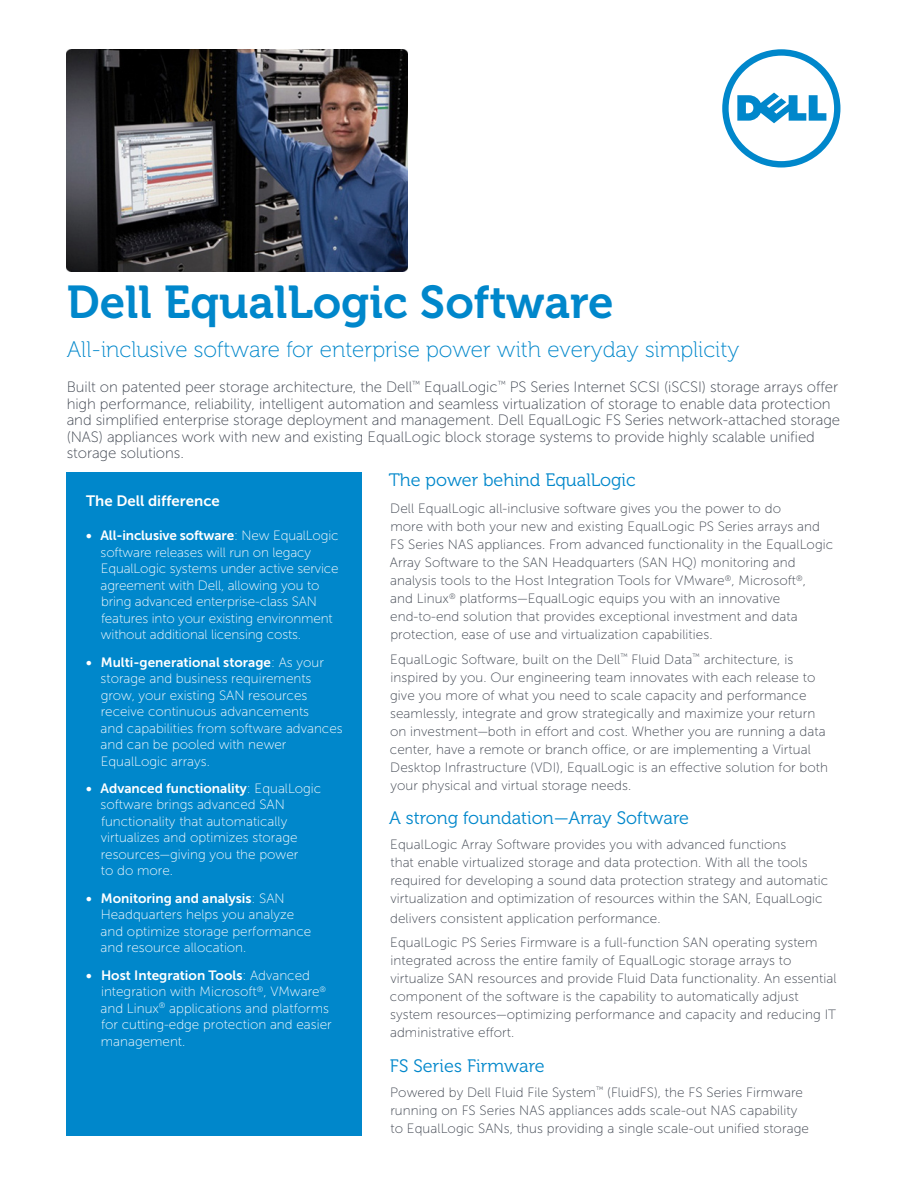
<style>
.page{position:relative;width:918px;height:1188px;background:#fff}
.page>*{position:absolute;margin:0;border:0;box-sizing:border-box;transform-origin:0 0}
.Header__main__Serif{font:45.9px "Museo For Dell 700";color:#0087cb}
.Header__main__Serif-2{font:22.5px "Museo For Dell 100";color:#0087cb}
.Paragraph_head_-_lev{font:18px "Museo For Dell 300";color:#0087cb}
.Paragraph_Text_1_-_9{font:15px/16.5px "Museo Sans For Dell 100";letter-spacing:-.005em;color:#3e444f}
.Sidebar_Headline_1{font:15px "Museo Sans For Dell 700";color:#fff}
.Paragraph_Text_1_-_9-2{font:13.5px/18px "Museo Sans For Dell 100";letter-spacing:.005em;color:#3e444f}
.t1{font:13.5px/16.5px "Museo Sans For Dell 100";color:#fff}
.Paragraph_head_-_lev-2{font:13.5px/18px "Museo Sans For Dell 100";letter-spacing:.005em;color:#3e444f}
.s1{font-family:"Museo Sans For Dell 700"}
</style>
<div class="page">
<img style="left:67px;top:49px;width:341px;height:223px">
<svg style="left:722px;top:49px;width:118px;height:119px"></svg>
<div style="left:67px;top:472px;width:295px;height:664px;background:#0087cb"></div>
<p class="Header__main__Serif" style="left:67px;top:277px;width:548px">Dell EqualLogic Software</p>
<p class="Header__main__Serif-2" style="left:67px;top:338px;width:674px">All-inclusive software for enterprise power with everyday simplicity</p>
<p class="Paragraph_Text_1_-_9" style="left:67px;top:379px;width:775px">Built on patented peer storage architecture, the Dell<sup>™</sup> EqualLogic<sup>™</sup> PS Series Internet SCSI (iSCSI) storage arrays offer high performance, reliability, intelligent automation and seamless virtualization of storage to enable data protection and simplified enterprise storage deployment and management. Dell EqualLogic FS Series network-attached storage (NAS) appliances work with new and existing EqualLogic block storage systems to provide highly scalable unified storage solutions.</p>
<p class="Sidebar_Headline_1" style="left:86px;top:493px;width:135px">The Dell difference</p>
<p class="t1" style="left:101px;top:528px;width:240px;text-indent:-15px"><span class="s1">• All-inclusive software</span>: New EqualLogic software releases will run on legacy EqualLogic systems under active service agreement with Dell, allowing you to bring advanced enterprise-class SAN features into your existing environment without additional licensing costs.</p>
<p class="t1" style="left:101px;top:654px;width:244px;text-indent:-15px"><span class="s1">• Multi-generational storage</span>: As your storage and business requirements grow, your existing SAN resources receive continuous advancements<br>and capabilities from software advances and can be pooled with newer EqualLogic arrays.</p>
<p class="t1" style="left:101px;top:780px;width:222px;text-indent:-15px"><span class="s1">• Advanced functionality</span>: EqualLogic software brings advanced SAN functionality that automatically virtualizes and optimizes storage resources—giving you the power<br>to do more.</p>
<p class="t1" style="left:101px;top:890px;width:212px;text-indent:-15px"><span class="s1">• Monitoring and analysis</span>: SAN<br>Headquarters helps you analyze and optimize storage performance and resource allocation.</p>
<p class="t1" style="left:101px;top:967px;width:233px;text-indent:-15px"><span class="s1">• Host Integration Tools</span>: Advanced integration with Microsoft<sup>®</sup>, VMware<sup>® </sup>and Linux<sup>®</sup> applications and platforms for cutting-edge protection and easier management.</p>
<p class="Paragraph_head_-_lev" style="left:389px;top:470px;width:248px">The power behind EqualLogic</p>
<p class="Paragraph_head_-_lev-2" style="left:390px;top:500px;width:445px">Dell EqualLogic all-inclusive software gives you the power to do<br>more with both your new and existing EqualLogic PS Series arrays and FS Series NAS appliances. From advanced functionality in the EqualLogic Array Software to the SAN Headquarters (SAN HQ) monitoring and analysis tools to the Host Integration Tools for VMware<sup>®</sup>, Microsoft<sup>®</sup>,<br>and Linux<sup>®</sup> platforms—EqualLogic equips you with an innovative end-to-end solution that provides exceptional investment and data protection, ease of use and virtualization capabilities.</p>
<p class="Paragraph_Text_1_-_9-2" style="left:390px;top:650px;width:440px">EqualLogic Software, built on the Dell<sup>™</sup> Fluid Data<sup>™</sup> architecture, is inspired by you. Our engineering team innovates with each release to give you more of what you need to scale capacity and performance seamlessly, integrate and grow strategically and maximize your return on investment—both in effort and cost. Whether you are running a data center, have a remote or branch office, or are implementing a Virtual Desktop Infrastructure (VDI), EqualLogic is an effective solution for both your physical and virtual storage needs.</p>
<p class="Paragraph_head_-_lev" style="left:389px;top:808px;width:301px">A strong foundation—Array Software</p>
<p class="Paragraph_Text_1_-_9-2" style="left:390px;top:836px;width:439px">EqualLogic Array Software provides you with advanced functions<br>that enable virtualized storage and data protection. With all the tools required for developing a sound data protection strategy and automatic virtualization and optimization of resources within the SAN, EqualLogic</p>
<p class="Paragraph_Text_1_-_9-2" style="left:390px;top:909px;width:272px">delivers consistent application performance.</p>
<p class="Paragraph_Text_1_-_9-2" style="left:390px;top:934px;width:448px">EqualLogic PS Series Firmware is a full-function SAN operating system integrated across the entire family of EqualLogic storage arrays to virtualize SAN resources and provide Fluid Data functionality. An essential component of the software is the capability to automatically adjust system resources—optimizing performance and capacity and reducing IT administrative effort.</p>
<p class="Paragraph_head_-_lev" style="left:390px;top:1056px;width:156px">FS Series Firmware</p>
<p class="Paragraph_Text_1_-_9-2" style="left:390px;top:1083px;width:420px">Powered by Dell Fluid File System<sup>™</sup> (FluidFS), the FS Series Firmware running on FS Series NAS appliances adds scale-out NAS capability to EqualLogic SANs, thus providing a single scale-out unified storage</p>
</div>
